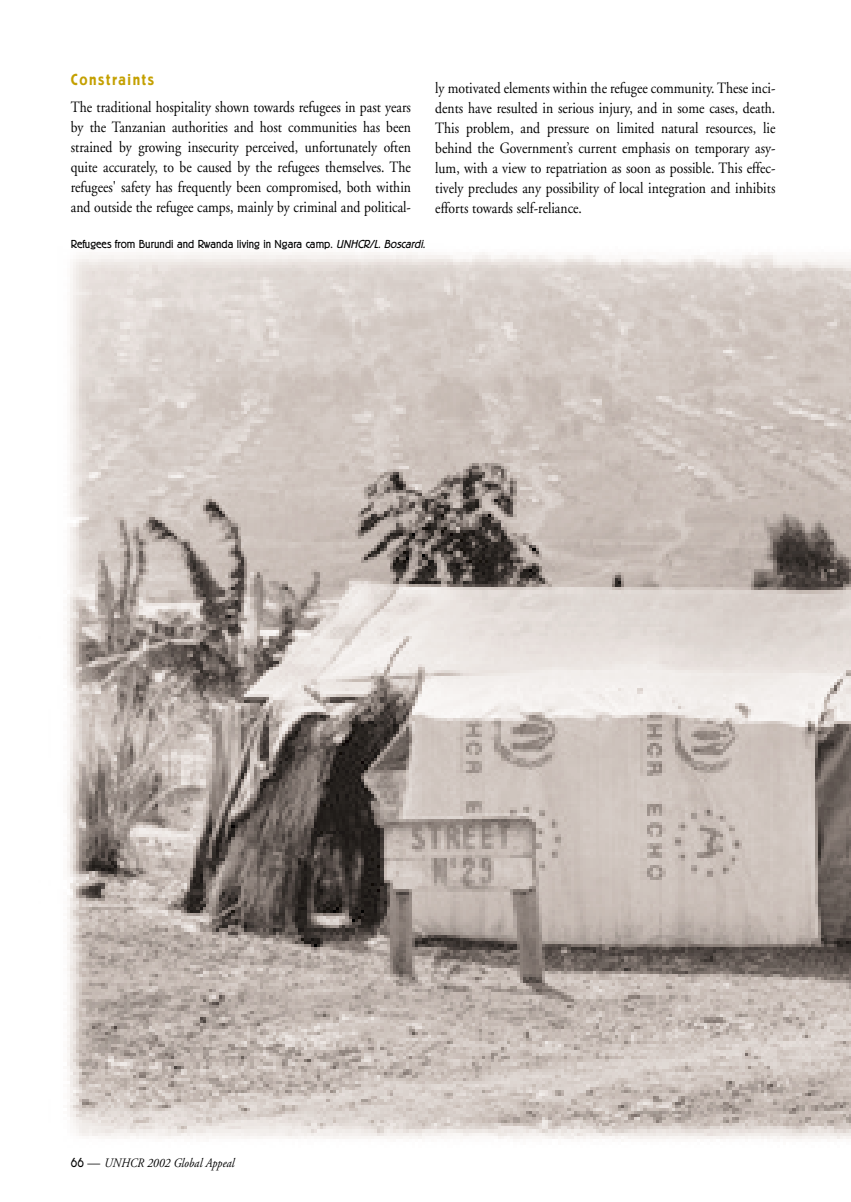
<style>
.page{position:relative;width:851px;height:1202px;background:#fff}
.page>*{position:absolute;margin:0;border:0;box-sizing:border-box;transform-origin:0 0}
.t1{font:15.6px/20px "Adobe Garamond";color:#000;text-align:justify;scale:.87 1}
.t2{font:500 15.6px "Berliner Grotesk";letter-spacing:.105em;color:#c4a000}
.t3{font:italic 12.9px "Adobe Garamond";color:#000;scale:.9 1}
.t4{font:300 11.4px "Berliner Grotesk";color:#000}
.s1{font-style:italic}
.s2{font-family:"Berliner Grotesk";font-weight:300;font-style:normal}
.s3{font-style:normal;font-size:14.25px}
</style>
<div class="page">
<img style="left:67px;top:252px;width:783px;height:887px">
<p class="t2" style="left:71px;top:74px;width:85px">Constraints</p>
<p class="t1" style="left:71px;top:99px;width:392px">The traditional hospitality shown towards refugees in past years by the Tanzanian authorities and host communities has been strained by growing insecurity perceived, unfortunately often quite accurately, to be caused by the refugees themselves. The refugees' safety has frequently been compromised, both within and outside the refugee camps, mainly by criminal and political-</p>
<p class="t4" style="left:71px;top:240px;width:358px">Refugees from Burundi and Rwanda living in Ngara camp. <span class="s1">UNHCR/L. Boscardi.</span></p>
<p class="t1" style="left:435px;top:80px;width:392px">ly motivated elements within the refugee community. These inci&shy;dents have resulted in serious injury, and in some cases, death.<br>This problem, and pressure on limited natural resources, lie behind the Government’s current emphasis on temporary asy&shy;lum, with a view to repatriation as soon as possible. This effec&shy;tively precludes any possibility of local integration and inhibits efforts towards self-reliance.</p>
<p class="t3" style="left:71px;top:1157px;width:183px"><span class="s2">66</span> <span class="s3">—</span> UNHCR 2002 Global Appeal</p>
</div>
